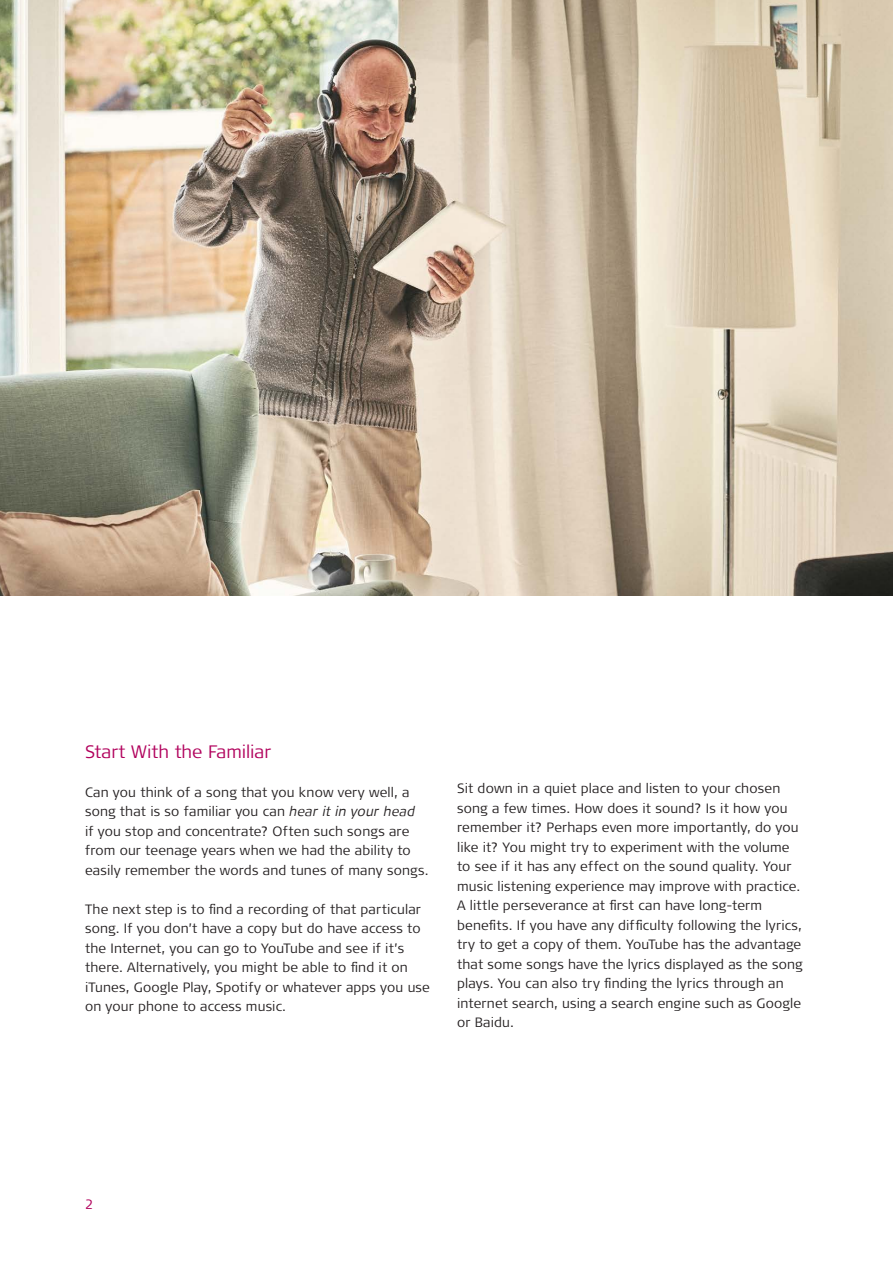
<style>
.page{position:relative;width:893px;height:1263px;background:#fff}
.page>*{position:absolute;margin:0;border:0;box-sizing:border-box;transform-origin:0 0}
.t1{font:300 18px "Signa Pro";letter-spacing:-.005em;color:#b1015c}
.t2{font:300 13.5px/19.5px "Signa Pro";letter-spacing:.01em;color:#231f20}
.Business_Unit___Targ{font:300 13.5px "Signa Pro";color:#b1015c}
.s1{font-family:"Signa Offc Pro";font-style:italic}
</style>
<div class="page">
<img style="left:0;top:0;width:893px;height:595px">
<p class="t1" style="left:85px;top:739px;width:188px">Start With the Familiar</p>
<p class="t2" style="left:85px;top:781px;width:345px">Can you think of a song that you know very well, a song that is so familiar you can <span class="s1">hear it in your head<br></span>if you stop and concentrate? Often such songs are from our teenage years when we had the ability to easily remember the words and tunes of many songs.</p>
<p class="t2" style="left:85px;top:898px;width:346px">The next step is to find a recording of that particular song. If you don’t have a copy but do have access to the Internet, you can go to YouTube and see if it’s there. Alternatively, you might be able to find it on iTunes, Google Play, Spotify or whatever apps you use on your phone to access music.</p>
<p class="t2" style="left:457px;top:778px;width:347px">Sit down in a quiet place and listen to your chosen song a few times. How does it sound? Is it how you remember it? Perhaps even more importantly, do you like it? You might try to experiment with the volume to see if it has any effect on the sound quality. Your music listening experience may improve with practice.<br>A little perseverance at first can have long-term benefits. If you have any difficulty following the lyrics, try to get a copy of them. YouTube has the advantage that some songs have the lyrics displayed as the song plays. You can also try finding the lyrics through an internet search, using a search engine such as Google or Baidu.</p>
<p class="Business_Unit___Targ" style="left:85px;top:1195px;width:10px">2</p>
</div>
